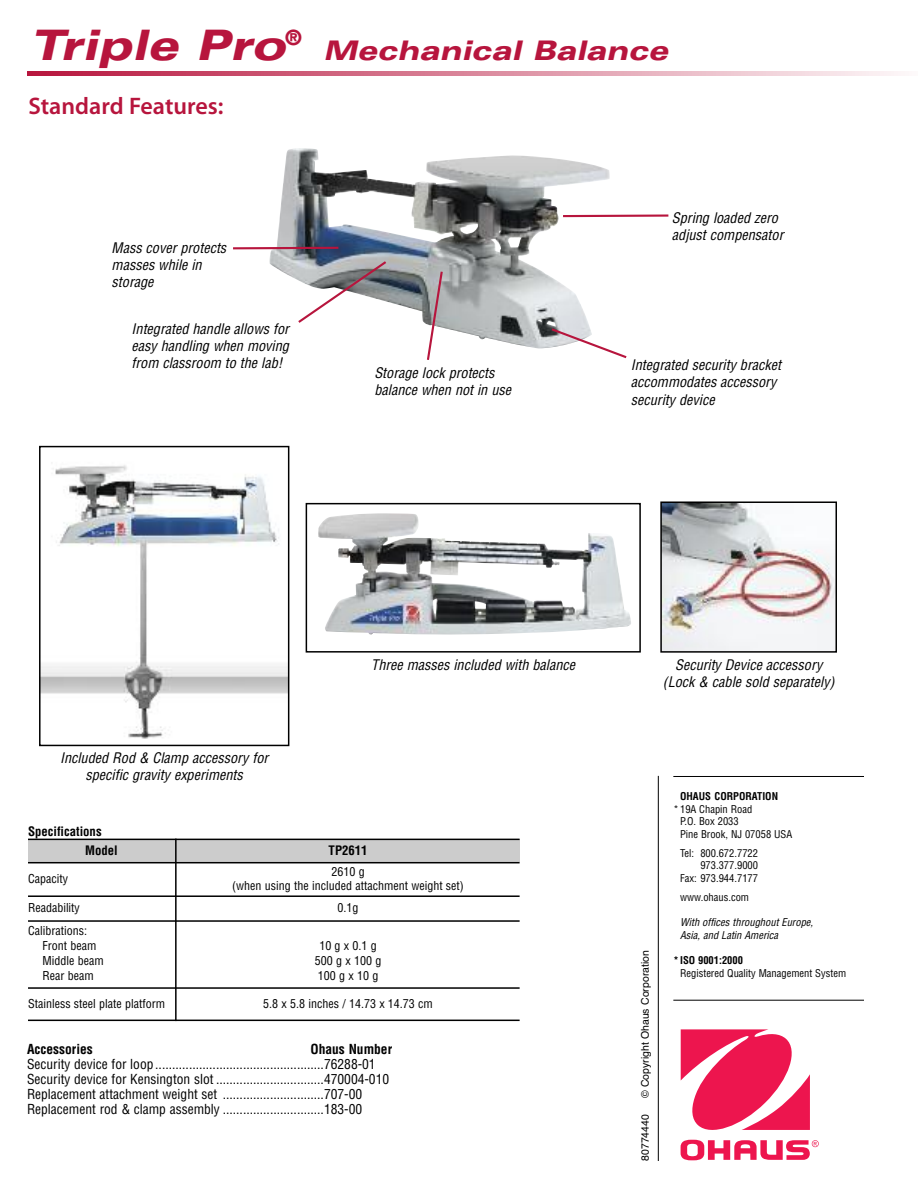
<style>
.page{position:relative;width:918px;height:1188px;background:#fff}
.page>*{position:absolute;margin:0;border:0;box-sizing:border-box;transform-origin:0 0}
.t1{font:italic 900 expanded 42px "Univers";color:#b7153d}
.t2{font:italic 900 expanded 27px "Univers";color:#b7153d}
.t3{font:600 24px "Myriad Pro";color:#b7153d}
.t4{font:italic condensed 14.25px/17.1px "Helvetica";color:#000}
.t5{font:condensed 13.5px/15px "Helvetica";color:#000}
.t6{font:700 condensed 13.5px "Helvetica";color:#000}
.t7{font:700 condensed 12.75px/18.5px "Helvetica";color:#000}
.t8{font:condensed 12px/15px "Helvetica";color:#000;text-align:center}
.t9{font:condensed 12px/15px "Helvetica";letter-spacing:.135em;color:#000;text-align:center}
.t10{font:condensed 10.5px/12.6px "Helvetica";color:#000}
.t11{font:italic condensed 10.5px/12.6px "Helvetica";color:#000}
.t12{font:10.5px "Helvetica";color:#000}
.t13{font:700 condensed 10.5px "Helvetica";color:#000}
</style>
<div class="page">
<hr style="left:673px;top:776px;width:191px;height:1px;background:#000">
<hr style="left:673px;top:1000px;width:191px;height:1px;background:#000">
<svg style="left:681px;top:1029px;width:138px;height:131px"></svg>
<hr style="left:658px;top:776px;width:1px;height:385px;background:#000">
<svg style="left:27px;top:71px;width:871px;height:5px"></svg>
<div style="left:28px;top:839px;width:148px;height:24px;background:#ccc"></div>
<div style="left:176px;top:839px;width:344px;height:24px;background:#ccc"></div>
<hr style="left:175px;top:839px;width:2px;height:182px;background:#000">
<hr style="left:28px;top:839px;width:492px;height:1px;background:#000">
<hr style="left:28px;top:862px;width:492px;height:1px;background:#000">
<hr style="left:28px;top:895px;width:492px;height:2px;background:#000">
<hr style="left:28px;top:920px;width:492px;height:2px;background:#000">
<hr style="left:28px;top:987px;width:492px;height:2px;background:#000">
<hr style="left:28px;top:1020px;width:492px;height:1px;background:#000">
<img style="left:318px;top:513px;width:313px;height:122px">
<div style="left:306px;top:503px;width:335px;height:150px;border:2px solid #000"></div>
<img style="left:269px;top:148px;width:341px;height:201px">
<img style="left:42px;top:465px;width:244px;height:274px">
<div style="left:39px;top:446px;width:250px;height:300px;border:2px solid #000"></div>
<img style="left:663px;top:504px;width:171px;height:146px">
<div style="left:660px;top:501px;width:177px;height:152px;border:2px solid #000"></div>
<svg style="left:233px;top:246px;width:108px;height:4px"></svg>
<svg style="left:296px;top:259px;width:93px;height:66px"></svg>
<svg style="left:426px;top:269px;width:18px;height:91px"></svg>
<svg style="left:561px;top:213px;width:108px;height:5px"></svg>
<svg style="left:549px;top:327px;width:78px;height:32px"></svg>
<h1 class="t1" style="left:30px;top:29px;width:274px">Triple Pro<sup>®</sup></h1>
<h2 class="t2" style="left:323px;top:40px;width:347px">Mechanical Balance</h2>
<h3 class="t3" style="left:28px;top:97px;width:196px">Standard Features:</h3>
<p class="t4" style="left:112px;top:240px;width:116px">Mass cover protects masses while in storage</p>
<p class="t4" style="left:132px;top:321px;width:159px;text-align:justify">Integrated handle allows for easy handling when moving from classroom to the lab!</p>
<p class="t4" style="left:374px;top:365px;width:138px">Storage lock protects balance when not in use</p>
<p class="t4" style="left:672px;top:210px;width:113px">Spring loaded zero adjust compensator</p>
<p class="t4" style="left:631px;top:357px;width:152px">Integrated security bracket accommodates accessory security device</p>
<p class="t4" style="left:60px;top:750px;width:210px;text-align:center">Included Rod &amp; Clamp accessory for specific gravity experiments</p>
<p class="t7" style="left:85px;top:823px;width:34px;text-indent:-57px">Specifications<br>Model</p>
<p class="t4" style="left:371px;top:656px;width:205px">Three masses included with balance</p>
<p class="t7" style="left:329px;top:841px;width:40px">TP2611</p>
<p class="t8" style="left:28px;top:871px;width:41px">Capacity</p>
<p class="t8" style="left:232px;top:865px;width:233px;line-height:13.5px">2610 g<br>(when using the included attachment weight set)</p>
<p class="t8" style="left:28px;top:900px;width:53px">Readability</p>
<p class="t8" style="left:338px;top:900px;width:22px">0.1g</p>
<p class="t8" style="left:43px;top:924px;width:63px;text-align:left;text-indent:-15px">Calibrations:<br>Front beam<br>Middle beam<br>Rear beam</p>
<p class="t9" style="left:315px;top:939px;width:68px">10gx0.1g<br>500 g x 100 g<br>100gx10g</p>
<p class="t8" style="left:28px;top:996px;width:139px">Stainless steel plate platform</p>
<p class="t8" style="left:263px;top:996px;width:171px">5.8 x 5.8 inches / 14.73 x 14.73 cm</p>
<p class="t6" style="left:27px;top:1042px;width:67px">Accessories</p>
<p class="t6" style="left:310px;top:1042px;width:83px">Ohaus Number</p>
<p class="t5" style="left:27px;top:1057px;width:364px">Security device for loop ..................................................76288-01<br>Security device for Kensington slot ................................470004-010<br>Replacement attachment weight set ..............................707-00<br>Replacement rod &amp; clamp assembly ..............................183-00</p>
<p class="t4" style="left:663px;top:656px;width:173px;text-align:center">Security Device accessory (Lock &amp; cable sold separately)</p>
<p class="t12" style="left:639px;top:1098px;width:150px;rotate:-90deg">© Copyright Ohaus Corporation</p>
<p class="t12" style="left:639px;top:1161px;width:48px;rotate:-90deg">80774440</p>
<p class="t13" style="left:680px;top:790px;width:99px">OHAUS CORPORATION</p>
<p class="t10" style="left:680px;top:803px;width:114px;text-indent:-7px">* 19A Chapin Road<br>P.O. Box 2033<br>Pine Brook, NJ 07058 USA</p>
<p class="t10" style="left:680px;top:847px;width:80px;text-align:right">Tel: 800.672.7722<br>973.377.9000<br>Fax: 973.944.7177</p>
<p class="t10" style="left:680px;top:891px;width:71px">www.ohaus.com</p>
<p class="t11" style="left:680px;top:916px;width:135px">With offices throughout Europe,<br>Asia, and Latin America</p>
<p class="t13" style="left:673px;top:954px;width:71px">* ISO 9001:2000</p>
<p class="t10" style="left:680px;top:967px;width:168px">Registered Quality Management System</p>
</div>
